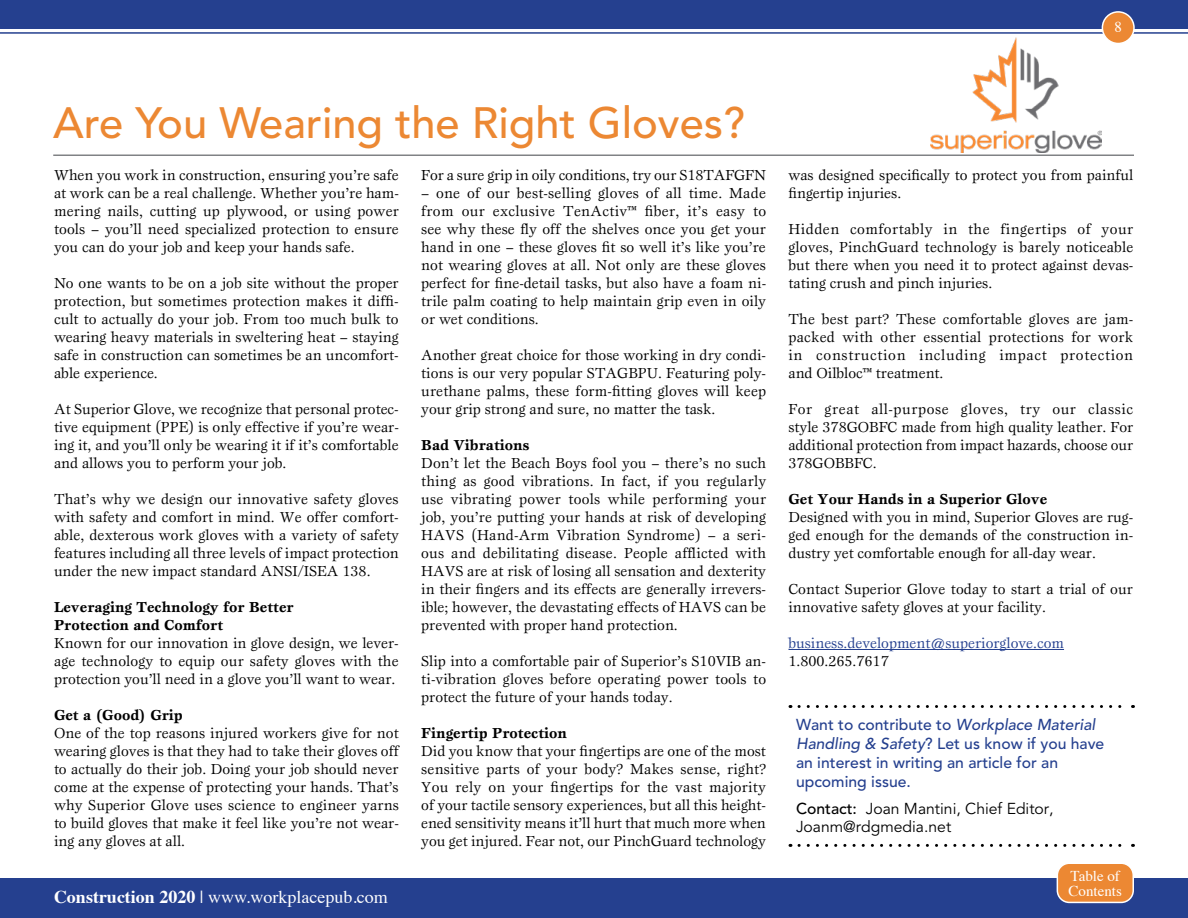
<style>
.page{position:relative;width:1188px;height:918px;background:#fff}
.page>*{position:absolute;margin:0;border:0;box-sizing:border-box;transform-origin:0 0}
.t1{font:500 43.5px "Avenir LT Std";color:#ec8833}
.t2{font:18px "Times";color:#fff}
.t3{font:500 15.75px/18.9px "Avenir LT Std";color:#25408f}
.t4{font:15.75px/18.9px "Avenir LT Std";color:#000}
.t5{font:15px/18px "Esprit Std";color:#000;text-align:justify}
.t6{font:700 15px/18px "Esprit Std";color:#000}
.t7{font:15px "Esprit Std";color:#25408f}
.t8{font:15px/15px "Times";color:#fff}
.s1{font-weight:700}
.s2{font-style:italic}
.s3{font-weight:500}
</style>
<div class="page">
<hr style="left:0;top:32px;width:1188px;height:2px;background:#25408f">
<div style="left:0;top:0;width:1188px;height:29px;background:#25408f"></div>
<div style="left:0;top:878px;width:1188px;height:40px;background:#25408f"></div>
<div style="left:1102px;top:12px;width:32px;height:32px;background:#ec8833;border-radius:50%"></div>
<div style="left:1102px;top:11px;width:33px;height:33px;border:2px solid #fff;border-radius:50%"></div>
<div style="left:1057px;top:863px;width:76px;height:39px;background:#ec8833;border-radius:12px"></div>
<div style="left:1057px;top:862px;width:77px;height:41px;border:2px solid #fff;border-radius:12px"></div>
<hr style="left:53px;top:154px;width:1081px;height:2px;background:#808285">
<hr style="left:788px;top:649px;width:276px;height:1px;background:#25408f">
<img style="left:930px;top:38px;width:172px;height:114px">
<svg style="left:799px;top:705px;width:334px;height:3px"></svg>
<svg style="left:799px;top:844px;width:334px;height:3px"></svg>
<p class="t8" style="left:1114px;top:18px;width:9px">8</p>
<h1 class="t1" style="left:53px;top:98px;width:693px">Are You Wearing the Right Gloves?</h1>
<p class="t5" style="left:54px;top:166px;width:346px">When you work in construction, ensuring you’re safe at work can be a real challenge. Whether you’re ham&shy;mering nails, cutting up plywood, or using power tools – you’ll need specialized protection to ensure you can do your job and keep your hands safe.</p>
<p class="t5" style="left:54px;top:274px;width:346px">No one wants to be on a job site without the proper protection, but sometimes protection makes it diffi&shy;cult to actually do your job. From too much bulk to wearing heavy materials in sweltering heat – staying safe in construction can sometimes be an uncomfort&shy;able experience.</p>
<p class="t5" style="left:54px;top:400px;width:346px">At Superior Glove, we recognize that personal protec&shy;tive equipment (PPE) is only effective if you’re wear&shy;ing it, and you’ll only be wearing it if it’s comfortable and allows you to perform your job.</p>
<p class="t5" style="left:54px;top:490px;width:346px">That’s why we design our innovative safety gloves with safety and comfort in mind. We offer comfort&shy;able, dexterous work gloves with a variety of safety features including all three levels of impact protection under the new impact standard ANSI/ISEA 138.</p>
<p class="t6" style="left:54px;top:598px;width:241px">Leveraging Technology for Better<br>Protection and Comfort</p>
<p class="t5" style="left:54px;top:634px;width:346px">Known for our innovation in glove design, we lever&shy;age technology to equip our safety gloves with the protection you’ll need in a glove you’ll want to wear.</p>
<p class="t6" style="left:54px;top:706px;width:130px">Get a (Good) Grip</p>
<p class="t5" style="left:54px;top:724px;width:346px">One of the top reasons injured workers give for not wearing gloves is that they had to take their gloves off to actually do their job. Doing your job should never come at the expense of protecting your hands. That’s why Superior Glove uses science to engineer yarns to build gloves that make it feel like you’re not wear&shy;ing any gloves at all.</p>
<p class="t5" style="left:421px;top:166px;width:346px">For a sure grip in oily conditions, try our S18TAFGFN</p>
<p class="t5" style="left:421px;top:184px;width:347px">– one of our best-selling gloves of all time. Made from our exclusive TenActiv™ fiber, it’s easy to see why these fly off the shelves once you get your hand in one – these gloves fit so well it’s like you’re not wearing gloves at all. Not only are these gloves perfect for fine-detail tasks, but also have a foam ni&shy;trile palm coating to help maintain grip even in oily or wet conditions.</p>
<p class="t5" style="left:421px;top:346px;width:346px">Another great choice for those working in dry condi&shy;tions is our very popular STAGBPU. Featuring poly&shy;urethane palms, these form-fitting gloves will keep your grip strong and sure, no matter the task.</p>
<p class="t6" style="left:421px;top:436px;width:110px">Bad Vibrations</p>
<p class="t5" style="left:421px;top:454px;width:346px">Don’t let the Beach Boys fool you – there’s no such thing as good vibrations. In fact, if you regularly use vibrating power tools while performing your job, you’re putting your hands at risk of developing HAVS (Hand-Arm Vibration Syndrome) – a seri&shy;ous and debilitating disease. People afflicted with HAVS are at risk of losing all sensation and dexterity in their fingers and its effects are generally irrevers&shy;ible; however, the devastating effects of HAVS can be prevented with proper hand protection.</p>
<p class="t5" style="left:421px;top:652px;width:346px">Slip into a comfortable pair of Superior’s S10VIB an&shy;ti-vibration gloves before operating power tools to protect the future of your hands today.</p>
<p class="t6" style="left:421px;top:724px;width:147px">Fingertip Protection</p>
<p class="t5" style="left:421px;top:742px;width:346px">Did you know that your fingertips are one of the most sensitive parts of your body? Makes sense, right?<br>You rely on your fingertips for the vast majority of your tactile sensory experiences, but all this height&shy;ened sensitivity means it’ll hurt that much more when you get injured. Fear not, our PinchGuard technology</p>
<p class="t2" style="left:54px;top:880px;width:335px"><span class="s1">Construction 2020</span> | www.workplacepub.com</p>
<p class="t5" style="left:788px;top:166px;width:346px">was designed specifically to protect you from painful fingertip injuries.</p>
<p class="t5" style="left:788px;top:220px;width:346px">Hidden comfortably in the fingertips of your gloves, PinchGuard technology is barely noticeable but there when you need it to protect against devas&shy;tating crush and pinch injuries.</p>
<p class="t5" style="left:788px;top:310px;width:346px">The best part? These comfortable gloves are jam&shy;packed with other essential protections for work in construction including impact protection and Oilbloc™ treatment.</p>
<p class="t5" style="left:788px;top:400px;width:346px">For great all-purpose gloves, try our classic style 378GOBFC made from high quality leather. For additional protection from impact hazards, choose our 378GOBBFC.</p>
<p class="t6" style="left:788px;top:490px;width:260px">Get Your Hands in a Superior Glove</p>
<p class="t5" style="left:788px;top:508px;width:346px">Designed with you in mind, Superior Gloves are rug&shy;ged enough for the demands of the construction in&shy;dustry yet comfortable enough for all-day wear.</p>
<p class="t5" style="left:788px;top:580px;width:346px">Contact Superior Glove today to start a trial of our innovative safety gloves at your facility.</p>
<p class="t7" style="left:788px;top:634px;width:277px">business.development@superiorglove.com</p>
<p class="t5" style="left:788px;top:652px;width:102px">1.800.265.7617</p>
<p class="t3" style="left:796px;top:716px;width:310px">Want to contribute to <span class="s2">Workplace Material Handling &amp; Safety</span>? Let us know if you have an interest in writing an article for an upcoming issue.</p>
<p class="t4" style="left:796px;top:799px;width:259px"><span class="s3">Contact:</span> Joan Mantini, Chief Editor,<br>Joanm@rdgmedia.net</p>
<p class="t8" style="left:1069px;top:867px;width:55px">Table of<br>Contents</p>
</div>
